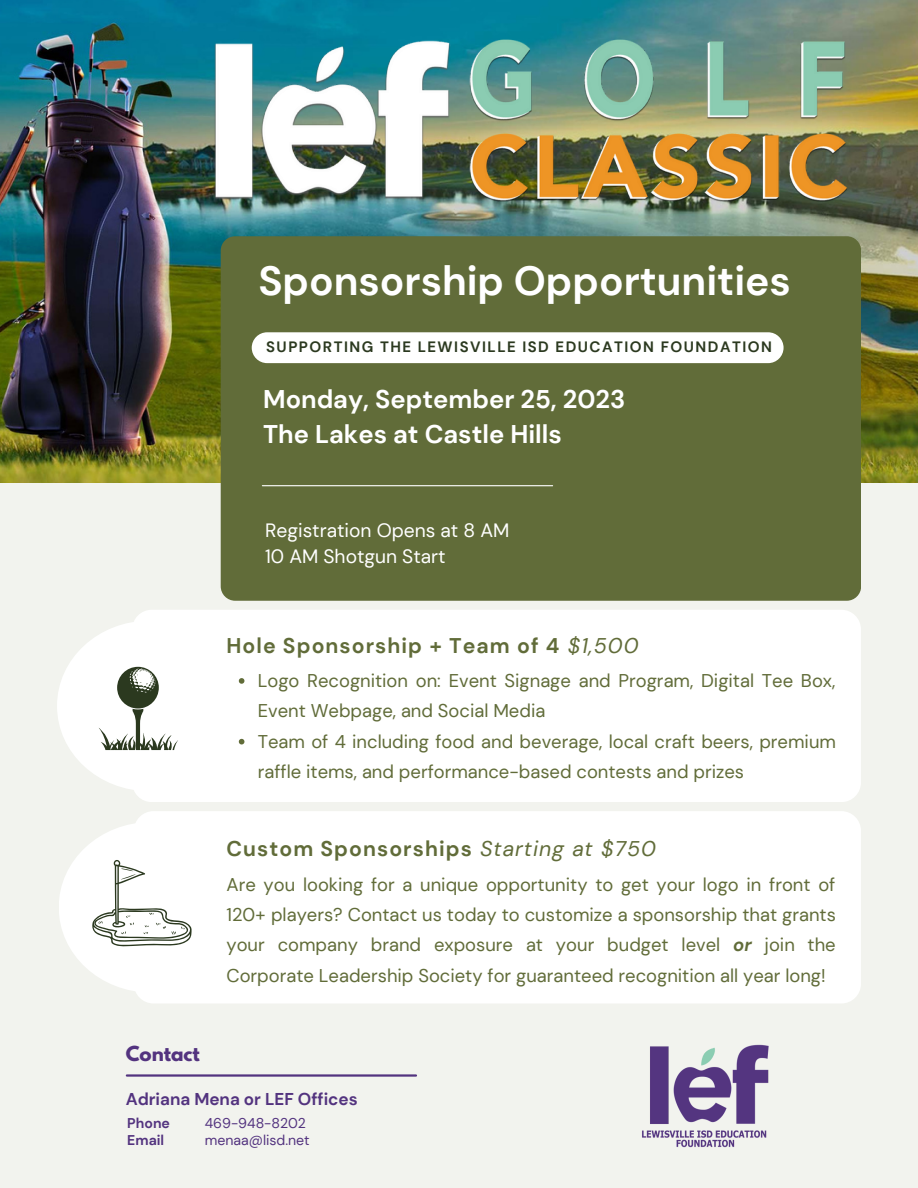
<style>
.page{position:relative;width:918px;height:1188px;background:#f2f3ee}
.page>*{position:absolute;margin:0;border:0;box-sizing:border-box;transform-origin:0 0}
.t1{font:700 40.65px "DM Sans";color:#fff}
.t2{font:700 25.5px "DM Sans";color:#fff}
.t3{font:700 21.3px "DM Sans";letter-spacing:.05em;color:#616c39}
.t4{font:19.2px "DM Sans";color:#fff}
.t5{font:18.45px/30.3px "DM Sans";color:#616c39}
.t6{font:700 18.3px "League Spartan";color:#53337f}
.t7{font:700 17.1px "DM Sans";color:#53337f}
.t8{font:700 15px "DM Sans";letter-spacing:.1em;color:#2b391f}
.t9{font:14.1px "DM Sans";color:#53337f}
.t10{font:700 14.1px "DM Sans";color:#53337f}
.s1{font-weight:400;font-style:italic}
.s2{font-weight:700;font-style:italic}
</style>
<div class="page">
<img style="left:0;top:0;width:918px;height:483px">
<div style="left:221px;top:236px;width:640px;height:365px;background:#616c39;border-radius:14px"></div>
<div style="left:252px;top:332px;width:532px;height:31px;background:#fff;border-radius:15px"></div>
<img style="left:185px;top:0;width:680px;height:267px">
<img style="left:642px;top:1044px;width:127px;height:104px">
<hr style="left:262px;top:485px;width:291px;height:1px;background:#fff">
<hr style="left:127px;top:1074px;width:289px;height:3px;background:#53337f">
<div style="left:57px;top:621px;width:185px;height:170px;background:#fff;border-radius:50%"></div>
<div style="left:132px;top:610px;width:729px;height:192px;background:#fff;border-radius:20px"></div>
<div style="left:59px;top:822px;width:184px;height:171px;background:#fff;border-radius:50%"></div>
<div style="left:134px;top:811px;width:727px;height:192px;background:#fff;border-radius:20px"></div>
<svg style="left:239px;top:678px;width:5px;height:6px"></svg>
<svg style="left:239px;top:739px;width:5px;height:5px"></svg>
<svg style="left:99px;top:667px;width:79px;height:83px"></svg>
<svg style="left:92px;top:860px;width:100px;height:87px"></svg>
<p class="t1" style="left:258px;top:255px;width:534px">Sponsorship Opportunities</p>
<p class="t8" style="left:266px;top:337px;width:507px">SUPPORTING THE LEWISVILLE ISD EDUCATION FOUNDATION</p>
<p class="t2" style="left:263px;top:383px;width:364px">Monday, September 25, 2023</p>
<p class="t2" style="left:263px;top:417px;width:300px">The Lakes at Castle Hills</p>
<p class="t4" style="left:265px;top:518px;width:246px">Registration Opens at 8 AM</p>
<p class="t4" style="left:265px;top:544px;width:182px">10 AM Shotgun Start</p>
<p class="t3" style="left:226px;top:631px;width:414px">Hole Sponsorship + Team of 4 <span class="s1">$1,500</span></p>
<p class="t5" style="left:258px;top:666px;width:579px">Logo Recognition on: Event Signage and Program, Digital Tee Box,<br>Event Webpage, and Social Media</p>
<p class="t5" style="left:258px;top:726px;width:580px">Team of 4 including food and beverage, local craft beers, premium raffle items, and performance-based contests and prizes</p>
<p class="t3" style="left:226px;top:835px;width:431px">Custom Sponsorships <span class="s1">Starting at $750</span></p>
<p class="t6" style="left:126px;top:1045px;width:76px">Contact</p>
<p class="t5" style="left:226px;top:869px;width:611px;text-align:justify">Are you looking for a unique opportunity to get your logo in front of 120+ players? Contact us today to customize a sponsorship that grants your company brand exposure at your budget level <span class="s2">or</span> join the Corporate Leadership Society for guaranteed recognition all year long!</p>
<p class="t7" style="left:126px;top:1088px;width:233px">Adriana Mena or LEF Offices</p>
<p class="t10" style="left:127px;top:1114px;width:44px">Phone</p>
<p class="t9" style="left:205px;top:1114px;width:103px">469-948-8202</p>
<p class="t10" style="left:127px;top:1131px;width:38px">Email</p>
<p class="t9" style="left:205px;top:1131px;width:106px">menaa@lisd.net</p>
</div>
